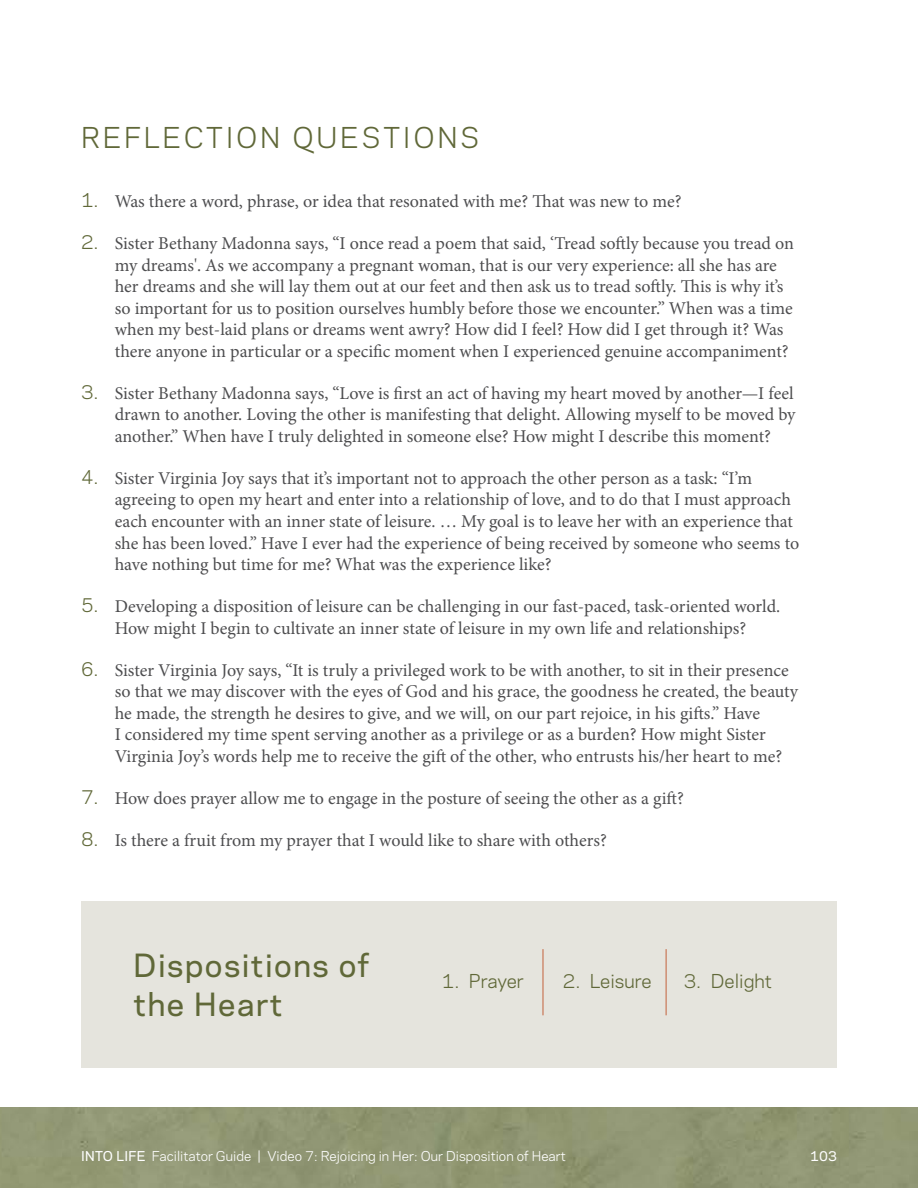
<style>
.page{position:relative;width:918px;height:1188px;background:#fff}
.page>*{position:absolute;margin:0;border:0;box-sizing:border-box;transform-origin:0 0}
.t1{font:500 30px/39px "Galaxie Polaris";letter-spacing:.05em;color:#606838}
.t2{font:27px "Galaxie Polaris";letter-spacing:.1em;color:#606838}
.t3{font:18px/21.6px "Minion Pro";letter-spacing:-.005em;color:#4d4d4f}
.t4{font:18px "Galaxie Polaris";color:#606838}
.t5{font:12.75px "Galaxie Polaris";color:#fff}
.t6{font:500 12.75px "Galaxie Polaris";color:#fff}
.s1{font-family:"Galaxie Polaris";color:#606838}
.s2{font-weight:500}
</style>
<div class="page">
<div style="left:81px;top:902px;width:756px;height:166px;background:#e5e4dd"></div>
<hr style="left:543px;top:949px;width:1px;height:66px;background:#c3613c">
<hr style="left:666px;top:949px;width:1px;height:66px;background:#c3613c">
<div style="left:0;top:1107px;width:918px;height:81px;background:#929875"></div>
<h2 class="t2" style="left:81px;top:117px;width:400px">REFLECTION QUESTIONS</h2>
<p class="t3" style="left:81px;top:191px;width:602px"><span class="s1">1.</span> Was there a word, phrase, or idea that resonated with me? That was new to me?</p>
<p class="t3" style="left:115px;top:232px;width:681px;text-indent:-34px"><span class="s1">2.</span> Sister Bethany Madonna says, “I once read a poem that said, ‘Tread softly because you tread on my dreams'. As we accompany a pregnant woman, that is our very experience: all she has are her dreams and she will lay them out at our feet and then ask us to tread softly. This is why it’s so important for us to position ourselves humbly before those we encounter.” When was a time when my best-laid plans or dreams went awry? How did I feel? How did I get through it? Was there anyone in particular or a specific moment when I experienced genuine accompaniment?</p>
<p class="t3" style="left:115px;top:382px;width:682px;text-align:justify;text-indent:-34px"><span class="s1">3.</span> Sister Bethany Madonna says, “Love is first an act of having my heart moved by another—I feel drawn to another. Loving the other is manifesting that delight. Allowing myself to be moved by another.” When have I truly delighted in someone else? How might I describe this moment?</p>
<p class="t3" style="left:115px;top:467px;width:686px;text-indent:-34px"><span class="s1">4.</span> Sister Virginia Joy says that it’s important not to approach the other person as a task: “I’m agreeing to open my heart and enter into a relationship of love, and to do that I must approach each encounter with an inner state of leisure. … My goal is to leave her with an experience that she has been loved.” Have I ever had the experience of being received by someone who seems to have nothing but time for me? What was the experience like?</p>
<p class="t3" style="left:81px;top:596px;width:701px;text-align:center"><span class="s1">5.</span> Developing a disposition of leisure can be challenging in our fast-paced, task-oriented world.<br>How might I begin to cultivate an inner state of leisure in my own life and relationships?</p>
<p class="t3" style="left:115px;top:659px;width:685px;text-indent:-34px"><span class="s1">6.</span> Sister Virginia Joy says, “It is truly a privileged work to be with another, to sit in their presence so that we may discover with the eyes of God and his grace, the goodness he created, the beauty he made, the strength he desires to give, and we will, on our part rejoice, in his gifts.” Have<br>I considered my time spent serving another as a privilege or as a burden? How might Sister Virginia Joy’s words help me to receive the gift of the other, who entrusts his/her heart to me?</p>
<p class="t3" style="left:81px;top:787px;width:604px"><span class="s1">7.</span> How does prayer allow me to engage in the posture of seeing the other as a gift?</p>
<p class="t3" style="left:81px;top:829px;width:527px"><span class="s1">8.</span> Is there a fruit from my prayer that I would like to share with others?</p>
<h1 class="t1" style="left:134px;top:945px;width:237px">Dispositions of the Heart</h1>
<p class="t4" style="left:442px;top:968px;width:84px">1. Prayer</p>
<p class="t4" style="left:563px;top:968px;width:90px">2. Leisure</p>
<p class="t4" style="left:684px;top:968px;width:90px">3. Delight</p>
<p class="t5" style="left:81px;top:1147px;width:486px"><span class="s2">INTO LIFE</span> Facilitator Guide | Video 7: Rejoicing in Her: Our Disposition of Heart</p>
<p class="t6" style="left:810px;top:1147px;width:28px">103</p>
</div>
